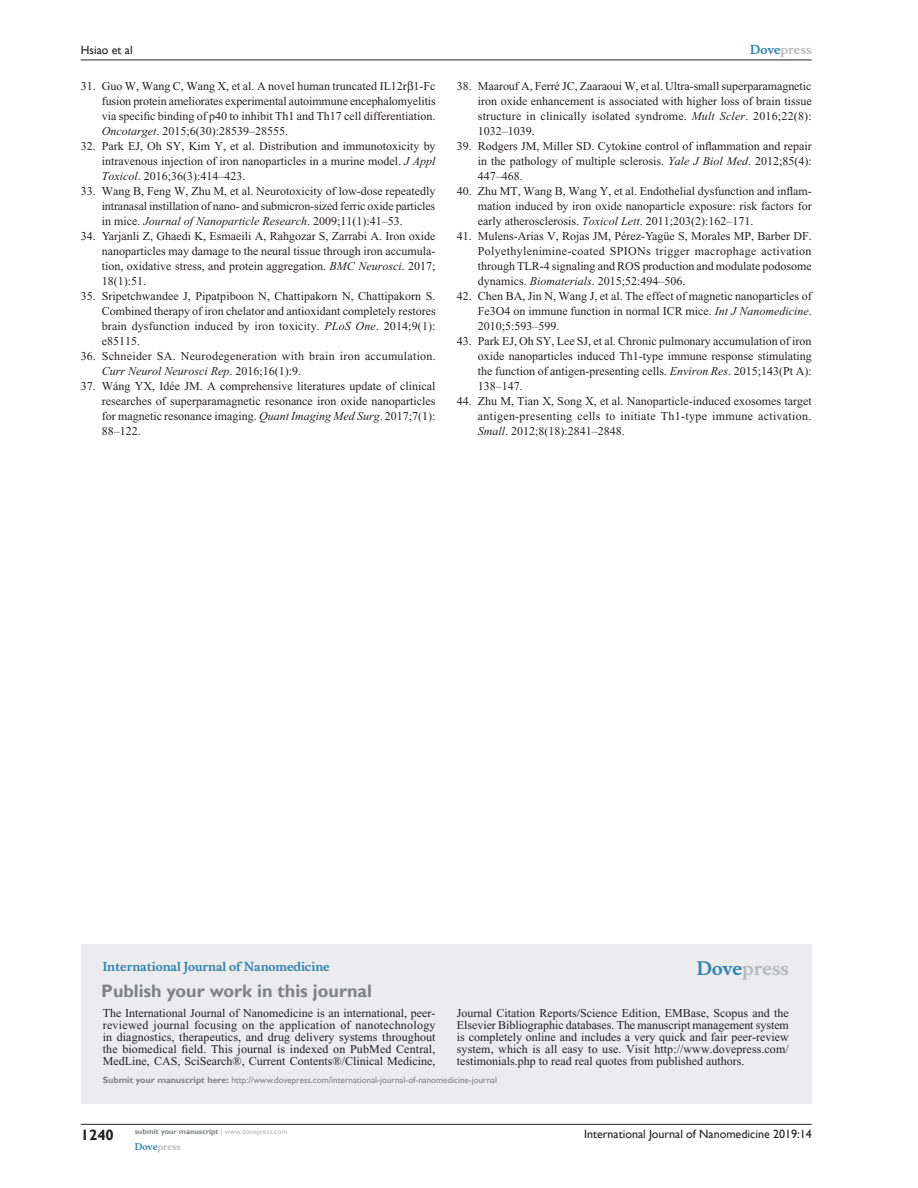
<style>
.page{position:relative;width:918px;height:1188px;background:#fff}
.page>*{position:absolute;margin:0;border:0;box-sizing:border-box;transform-origin:0 0}
.t1{font:700 18px "Gill Sans";color:#808285}
.t2{font:700 18px "Musee";color:#b8b9bc}
.t3{font:700 15px "Gill Sans";color:#231f20}
.RefNL2{font:12px/15px "Times New Roman";color:#231f20;text-align:justify}
.RefNL2-2{font:12px/15px "Times New Roman";letter-spacing:.02em;color:#231f20}
.t4{font:12px "Gill Sans";color:#231f20}
.t5{font:700 12px "Musee";color:#3485ae}
.t6{font:700 12px "Musee";color:#b8b9bc}
.t7{font:9px "Gill Sans";color:#808285}
.t8{font:700 9px "Musee";color:#b8b9bc}
.t9{font:700 7.5px "Gill Sans";color:#808285}
.s1{font-style:italic}
.s2{color:#3485ae}
.s3{font-weight:700}
.s4{font-weight:400;color:#b8b9bc}
</style>
<div class="page">
<div style="left:81px;top:944px;width:731px;height:159px;background:#ececee"></div>
<hr style="left:81px;top:1124px;width:731px;height:1px;background:#231f20">
<hr style="left:81px;top:60px;width:731px;height:1px;background:#231f20">
<p class="t4" style="left:81px;top:43px;width:53px">Hsiao et al</p>
<p class="RefNL2" style="left:102px;top:79px;width:336px;text-indent:-21px">31. Guo W, Wang C, Wang X, et al. A novel human truncated IL12r 1-Fc fusion protein ameliorates experimental autoimmune encephalomyelitis via specific binding of p40 to inhibit Th1 and Th17 cell differentiation.<br><span class="s1">Oncotarget</span>. 2015;6(30):28539–28555.</p>
<p class="RefNL2" style="left:102px;top:139px;width:335px;text-indent:-21px">32. Park EJ, Oh SY, Kim Y, et al. Distribution and immunotoxicity by intravenous injection of iron nanoparticles in a murine model. <span class="s1">J Appl Toxicol</span>. 2016;36(3):414–423.</p>
<p class="RefNL2" style="left:102px;top:184px;width:335px;text-indent:-21px">33. Wang B, Feng W, Zhu M, et al. Neurotoxicity of low-dose repeatedly intranasal instillation of nano- and submicron-sized ferric oxide particles in mice. <span class="s1">Journal of Nanoparticle Research</span>. 2009;11(1):41–53.</p>
<p class="RefNL2" style="left:102px;top:229px;width:335px;text-indent:-21px">34. Yarjanli Z, Ghaedi K, Esmaeili A, Rahgozar S, Zarrabi A. Iron oxide nanoparticles may damage to the neural tissue through iron accumula&shy;tion, oxidative stress, and protein aggregation. <span class="s1">BMC Neurosci</span>. 2017; 18(1):51.</p>
<p class="RefNL2" style="left:102px;top:289px;width:335px;text-indent:-21px">35. Sripetchwandee J, Pipatpiboon N, Chattipakorn N, Chattipakorn S.<br>Combined therapy of iron chelator and antioxidant completely restores brain dysfunction induced by iron toxicity. <span class="s1">PLoS One</span>. 2014;9(1): e85115.</p>
<p class="RefNL2-2" style="left:102px;top:349px;width:336px;text-indent:-21px">36. Schneider SA. Neurodegeneration with brain iron accumulation.<br><span class="s1">Curr Neurol Neurosci Rep</span>. 2016;16(1):9.</p>
<p class="RefNL2" style="left:102px;top:379px;width:335px;text-indent:-21px">37. Wáng YX, Idée JM. A comprehensive literatures update of clinical researches of superparamagnetic resonance iron oxide nanoparticles for magnetic resonance imaging. <span class="s1">Quant Imaging Med Surg</span>. 2017;7(1):<br>88–122.</p>
<p class="t6" style="left:750px;top:43px;width:63px"><span class="s2">Dove</span>press</p>
<p class="RefNL2" style="left:478px;top:79px;width:335px;text-indent:-21px">38. Maarouf A, Ferré JC, Zaaraoui W, et al. Ultra-small superparamagnetic iron oxide enhancement is associated with higher loss of brain tissue structure in clinically isolated syndrome. <span class="s1">Mult Scler</span>. 2016;22(8):<br>1032–1039.</p>
<p class="RefNL2" style="left:478px;top:139px;width:335px;text-indent:-21px">39. Rodgers JM, Miller SD. Cytokine control of inflammation and repair in the pathology of multiple sclerosis. <span class="s1">Yale J Biol Med</span>. 2012;85(4):<br>447–468.</p>
<p class="RefNL2" style="left:478px;top:184px;width:335px;text-indent:-21px">40. Zhu MT, Wang B, Wang Y, et al. Endothelial dysfunction and inflam&shy;mation induced by iron oxide nanoparticle exposure: risk factors for early atherosclerosis. <span class="s1">Toxicol Lett</span>. 2011;203(2):162–171.</p>
<p class="RefNL2" style="left:478px;top:229px;width:335px;text-indent:-21px">41. Mulens-Arias V, Rojas JM, Pérez-Yagüe S, Morales MP, Barber DF.<br>Polyethylenimine-coated SPIONs trigger macrophage activation through TLR-4 signaling and ROS production and modulate podosome dynamics. <span class="s1">Biomaterials</span>. 2015;52:494–506.</p>
<p class="RefNL2" style="left:478px;top:289px;width:335px;text-indent:-21px">42. Chen BA, Jin N, Wang J, et al. The effect of magnetic nanoparticles of Fe3O4 on immune function in normal ICR mice. <span class="s1">Int J Nanomedicine</span>.<br>2010;5:593–599.</p>
<p class="RefNL2" style="left:478px;top:334px;width:335px;text-indent:-21px">43. Park EJ, Oh SY, Lee SJ, et al. Chronic pulmonary accumulation of iron oxide nanoparticles induced Th1-type immune response stimulating the function of antigen-presenting cells. <span class="s1">Environ Res</span>. 2015;143(Pt A):<br>138–147.</p>
<p class="RefNL2" style="left:478px;top:394px;width:335px;text-indent:-21px">44. Zhu M, Tian X, Song X, et al. Nanoparticle-induced exosomes target antigen-presenting cells to initiate Th1-type immune activation.<br><span class="s1">Small</span>. 2012;8(18):2841–2848.</p>
<p class="t5" style="left:103px;top:959px;width:228px">International Journal of Nanomedicine</p>
<h1 class="t1" style="left:101px;top:980px;width:272px">Publish your work in this journal</h1>
<h1 class="t2" style="left:697px;top:958px;width:94px"><span class="s2">Dove</span>press</h1>
<p class="RefNL2" style="left:103px;top:1007px;width:334px;line-height:12px">The International Journal of Nanomedicine is an international, peer&shy;reviewed journal focusing on the application of nanotechnology in diagnostics, therapeutics, and drug delivery systems throughout the biomedical field. This journal is indexed on PubMed Central, MedLine, CAS, SciSearch®, Current Contents®/Clinical Medicine,</p>
<p class="RefNL2" style="left:457px;top:1007px;width:334px;line-height:12px">Journal Citation Reports/Science Edition, EMBase, Scopus and the Elsevier Bibliographic databases. The manuscript management system is completely online and includes a very quick and fair peer-review system, which is all easy to use. Visit http://www.dovepress.com/ testimonials.php to read real quotes from published authors.</p>
<p class="t7" style="left:103px;top:1075px;width:396px"><span class="s3">Submit your manuscript here:</span> http://www.dovepress.com/international-journal-of-nanomedicine-journal</p>
<p class="t3" style="left:81px;top:1126px;width:35px">1240</p>
<p class="t9" style="left:135px;top:1127px;width:154px">submit your manuscript <span class="s4">| www.dovepress.com</span></p>
<p class="t8" style="left:135px;top:1141px;width:48px"><span class="s2">Dove</span>press</p>
<p class="t4" style="left:584px;top:1127px;width:229px">International Journal of Nanomedicine 2019:14</p>
</div>
